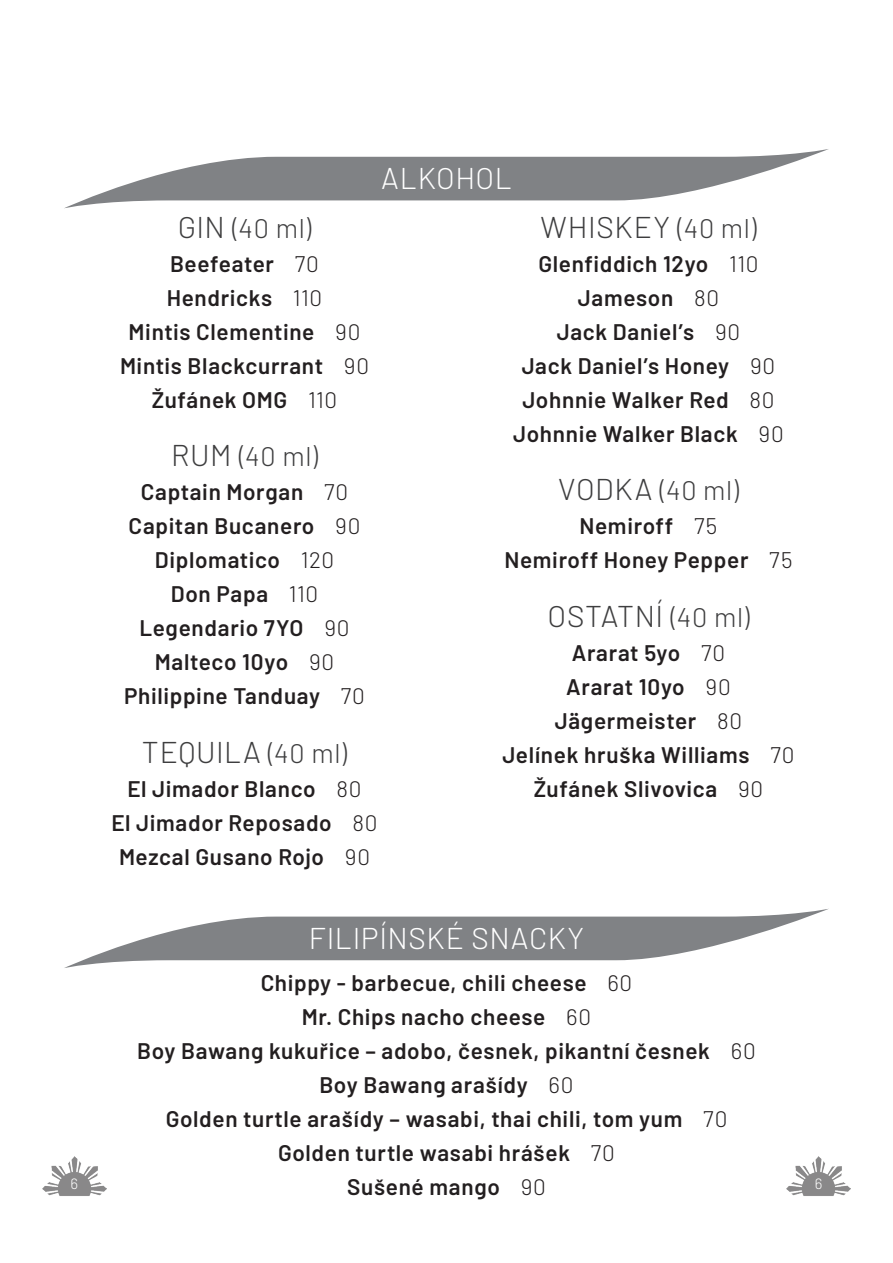
<style>
.page{position:relative;width:893px;height:1263px;background:#fff}
.page>*{position:absolute;margin:0;border:0;box-sizing:border-box;transform-origin:0 0}
.t1{font:300 30px "Barlow";letter-spacing:.02em;color:#3e3e3f}
.t2{font:300 30px "Barlow";letter-spacing:.02em;color:#fff}
.t3{font:300 27px "Barlow";letter-spacing:.03em;color:#3e3e3f}
.t4{font:600 22.5px/34px "Barlow";letter-spacing:.03em;color:#231f20;text-align:center}
.t5{font:300 15px "Barlow";color:#fff}
.s1{font-size:30px}
.s2{font-weight:300}
.s3{font-size:27px}
</style>
<div class="page">
<svg style="left:65px;top:149px;width:764px;height:59px;fill:#808285"></svg>
<svg style="left:64px;top:909px;width:764px;height:59px;fill:#808285"></svg>
<img style="left:787px;top:1156px;width:63px;height:40px">
<img style="left:43px;top:1156px;width:63px;height:40px">
<h1 class="t2" style="left:381px;top:156px;width:132px">ALKOHOL</h1>
<p class="t3" style="left:178px;top:209px;width:135px"><span class="s1">GIN</span> (40 ml)</p>
<p class="t4" style="left:120px;top:245px;width:251px">Beefeater <span class="s2">70<br></span>Hendricks <span class="s2">110<br></span>Mintis Clementine <span class="s2">90<br></span>Mintis Blackcurrant <span class="s2">90<br></span>Žufánek OMG <span class="s2">110</span></p>
<p class="t3" style="left:171px;top:437px;width:148px"><span class="s1">RUM</span> (40 ml)</p>
<p class="t4" style="left:124px;top:473px;width:242px">Captain Morgan <span class="s2">70<br></span>Capitan Bucanero <span class="s2">90<br></span>Diplomatico <span class="s2">120<br></span>Don Papa <span class="s2">110<br></span>Legendario 7YO <span class="s2">90<br></span>Malteco 10yo <span class="s2">90<br></span>Philippine Tanduay <span class="s2">70</span></p>
<h1 class="t1" style="left:142px;top:730px;width:207px">TEQUILA <span class="s3">(40 ml)</span></h1>
<p class="t4" style="left:111px;top:770px;width:268px">El Jimador Blanco <span class="s2">80<br></span>El Jimador Reposado <span class="s2">80<br></span>Mezcal Gusano Rojo <span class="s2">90</span></p>
<h1 class="t1" style="left:540px;top:206px;width:217px">WHISKEY <span class="s3">(40 ml)</span></h1>
<p class="t4" style="left:513px;top:245px;width:272px">Glenfiddich 12yo <span class="s2">110<br></span>Jameson <span class="s2">80<br></span>Jack Daniel’s <span class="s2">90<br></span>Jack Daniel’s Honey <span class="s2">90<br></span>Johnnie Walker Red <span class="s2">80<br></span>Johnnie Walker Black <span class="s2">90</span></p>
<p class="t3" style="left:558px;top:471px;width:182px"><span class="s1">VODKA</span> (40 ml)</p>
<p class="t4" style="left:504px;top:507px;width:289px">Nemiroff <span class="s2">75<br></span>Nemiroff Honey Pepper <span class="s2">75</span></p>
<h1 class="t1" style="left:547px;top:594px;width:204px">OSTATNÍ <span class="s3">(40 ml)</span></h1>
<p class="t4" style="left:502px;top:634px;width:294px">Ararat 5yo <span class="s2">70<br></span>Ararat 10yo <span class="s2">90<br></span>Jägermeister <span class="s2">80<br></span>Jelínek hruška Williams <span class="s2">70<br></span>Žufánek Slivovica <span class="s2">90</span></p>
<h1 class="t2" style="left:309px;top:916px;width:277px">FILIPÍNSKÉ SNACKY</h1>
<p class="t4" style="left:137px;top:964px;width:620px">Chippy - barbecue, chili cheese <span class="s2">60<br></span>Mr. Chips nacho cheese <span class="s2">60<br></span>Boy Bawang kukuřice – adobo, česnek, pikantní česnek <span class="s2">60<br></span>Boy Bawang arašídy <span class="s2">60<br></span>Golden turtle arašídy – wasabi, thai chili, tom yum <span class="s2">70<br></span>Golden turtle wasabi hrášek <span class="s2">70<br></span>Sušené mango <span class="s2">90</span></p>
<p class="t5" style="left:71px;top:1173px;width:9px">6</p>
<p class="t5" style="left:815px;top:1173px;width:9px">6</p>
</div>
